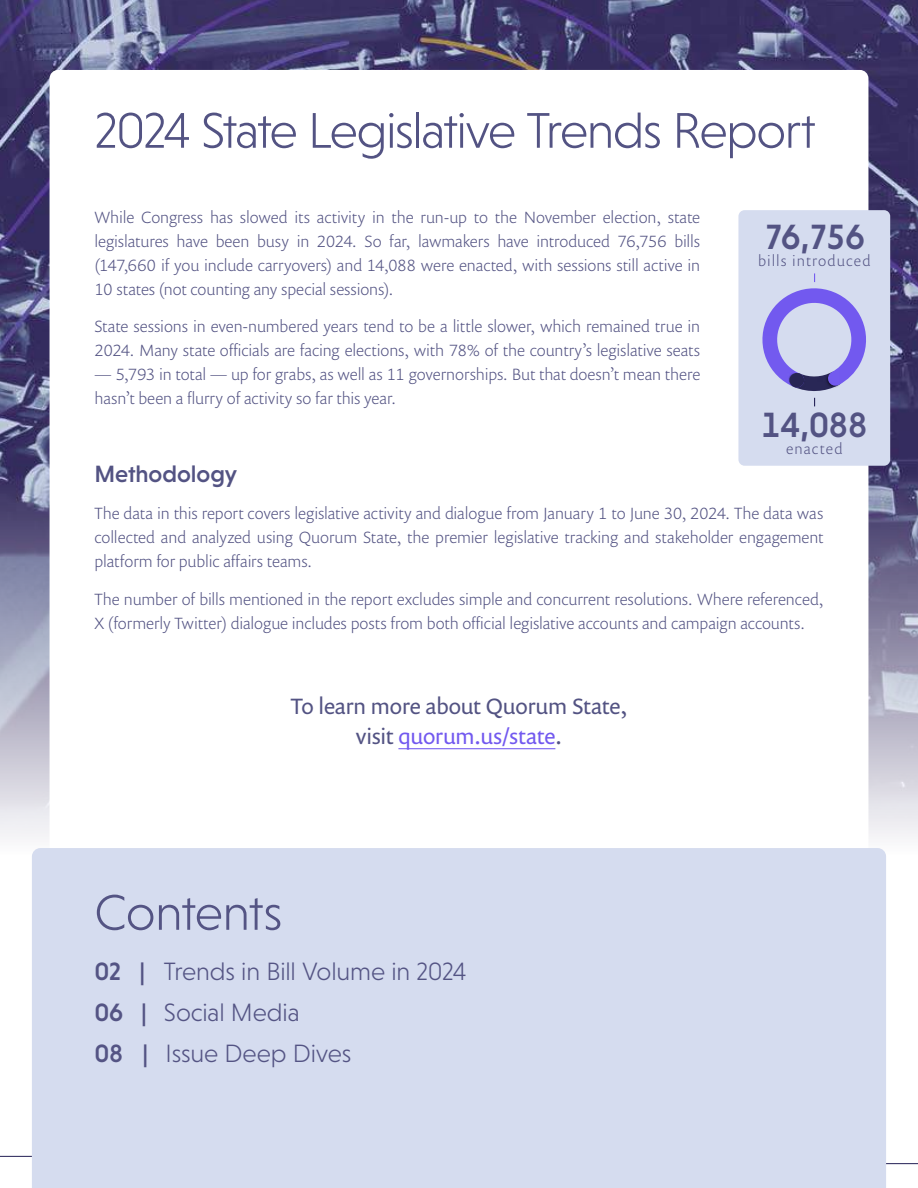
<style>
.page{position:relative;width:918px;height:1188px;background:#fff}
.page>*{position:absolute;margin:0;border:0;box-sizing:border-box;transform-origin:0 0}
.t1{font:300 51px "Niveau Grotesk";letter-spacing:-.035em;color:#535383}
.t2{font:300 51px "Niveau Grotesk";letter-spacing:-.02em;color:#545484}
.t3{font:500 35.7px "Niveau Grotesk";letter-spacing:.02em;color:#535383}
.t4{font:300 25.5px/41.2px "Niveau Grotesk";letter-spacing:-.005em;color:#545484}
.t5{font:500 24px "Niveau Grotesk";color:#535383}
.t6{font:22.5px/30px "Prenton RP Pro";letter-spacing:-.01em;color:#535383;text-align:center}
.t7{font:300 16.5px/24px "Prenton RP Pro";letter-spacing:-.005em;color:#535383}
.t8{font:300 15.15px "Prenton RP Pro";letter-spacing:.07em;color:#535383}
.s1{color:#7259ef}
.s2{font-weight:500}
.s3{font-weight:700}
</style>
<div class="page">
<hr style="left:843px;top:1163px;width:75px;height:1px;background:#221f54">
<hr style="left:0;top:1156px;width:50px;height:1px;background:#221f54">
<img style="left:0;top:0;width:918px;height:461px">
<svg style="left:0;top:461px;width:918px;height:376px;background:#9e9eb6"></svg>
<div style="left:50px;top:70px;width:818px;height:1066px;background:#fff;border-radius:9px"></div>
<div style="left:32px;top:848px;width:854px;height:340px;background:#d5dcef"></div>
<hr style="left:398px;top:748px;width:157px;height:1px;background:#7259ef">
<div style="left:738px;top:210px;width:152px;height:256px;background:#d5dcef;border-radius:6px"></div>
<svg style="left:762px;top:273px;width:104px;height:133px"></svg>
<h1 class="t1" style="left:94px;top:102px;width:723px">2024 State Legislative Trends Report</h1>
<p class="t7" style="left:94px;top:204px;width:607px;text-align:justify">While Congress has slowed its activity in the run-up to the November election, state legislatures have been busy in 2024. So far, lawmakers have introduced 76,756 bills (147,660 if you include carryovers) and 14,088 were enacted, with sessions still active in 10 states (not counting any special sessions).</p>
<p class="t7" style="left:94px;top:314px;width:607px">State sessions in even-numbered years tend to be a little slower, which remained true in<br>2024. Many state officials are facing elections, with 78% of the country’s legislative seats</p>
<p class="t7" style="left:94px;top:362px;width:607px">— 5,793 in total — up for grabs, as well as 11 governorships. But that doesn’t mean there hasn’t been a flurry of activity so far this year.</p>
<h2 class="t3" style="left:764px;top:216px;width:101px">76,756</h2>
<p class="t8" style="left:758px;top:250px;width:114px">bills introduced</p>
<h2 class="t3" style="left:762px;top:404px;width:107px">14,088</h2>
<p class="t8" style="left:786px;top:438px;width:58px">enacted</p>
<h3 class="t5" style="left:94px;top:460px;width:144px">Methodology</h3>
<p class="t7" style="left:94px;top:501px;width:731px;text-align:justify">The data in this report covers legislative activity and dialogue from January 1 to June 30, 2024. The data was collected and analyzed using Quorum State, the premier legislative tracking and stakeholder engagement platform for public affairs teams.</p>
<p class="t7" style="left:94px;top:586px;width:730px">The number of bills mentioned in the report excludes simple and concurrent resolutions. Where referenced,<br>X (formerly Twitter) dialogue includes posts from both official legislative accounts and campaign accounts.</p>
<h3 class="t6" style="left:291px;top:691px;width:338px">To learn more about Quorum State, visit <span class="s1">quorum.us/state</span>.</h3>
<h1 class="t2" style="left:94px;top:884px;width:190px">Contents</h1>
<h3 class="t4" style="left:94px;top:950px;width:374px"><span class="s2">02</span> <span class="s3">|</span> Trends in Bill Volume in 2024<br><span class="s2">06</span> <span class="s3">|</span> Social Media<br><span class="s2">08</span> <span class="s3">|</span> Issue Deep Dives</h3>
</div>
